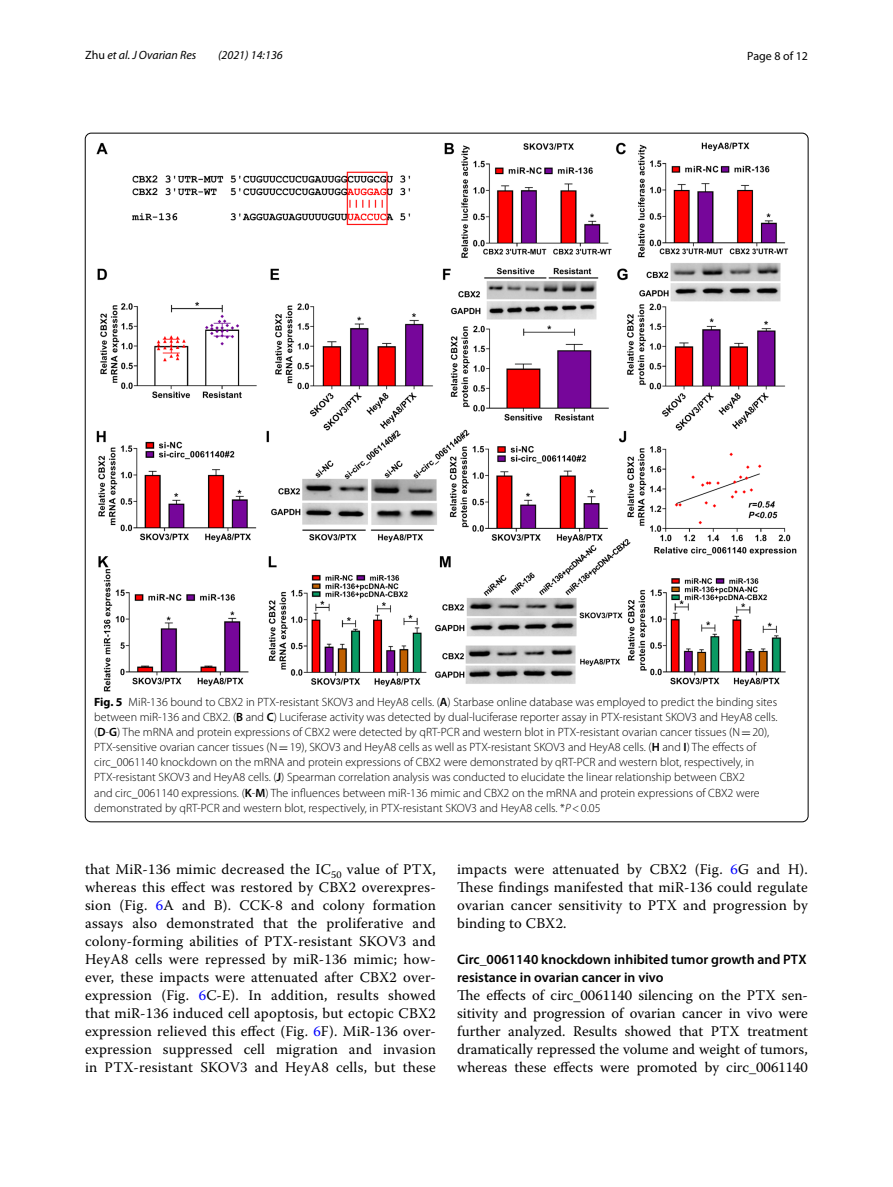
<style>
.page{position:relative;width:893px;height:1187px;background:#fff}
.page>*{position:absolute;margin:0;border:0;box-sizing:border-box;transform-origin:0 0}
.t1{font:14.7px/18px "Warnock Pro";letter-spacing:.015em;color:#000;text-align:justify}
.t2{font:600 13.8px/18px "Myriad Pro";color:#000}
.t3{font:300 12px/15px "Myriad Pro";color:#000}
.t4{font:italic 12px "Myriad Pro";color:#000}
.t5{font:12px "Myriad Pro";color:#000}
.s1{font-style:normal}
.s2{font-weight:700}
.s3{font-weight:600}
.s4{font-family:"MTSY";font-weight:400}
.s5{font-style:italic}
.s6{color:#00f}
</style>
<div class="page">
<img style="left:96px;top:142px;width:701px;height:549px">
<p class="t4" style="left:85px;top:48px;width:113px"><span class="s1">Zhu</span> et al. J Ovarian Res</p>
<p class="t4" style="left:218px;top:48px;width:66px">(2021) 14:136</p>
<p class="t5" style="left:747px;top:48px;width:62px">Page 8 of 12</p>
<p class="t3" style="left:94px;top:695px;width:685px"><span class="s2">Fig. 5</span> MiR-136 bound to CBX2 in PTX-resistant SKOV3 and HeyA8 cells. (<span class="s3">A</span>) Starbase online database was employed to predict the binding sites between miR-136 and CBX2. (<span class="s3">B</span> and <span class="s3">C</span>) Luciferase activity was detected by dual-luciferase reporter assay in PTX-resistant SKOV3 and HeyA8 cells. (<span class="s3">D</span>-<span class="s3">G</span>) The mRNA and protein expressions of CBX2 were detected by qRT-PCR and western blot in PTX-resistant ovarian cancer tissues (N<span class="s4">=</span>20), PTX-sensitive ovarian cancer tissues (N<span class="s4">=</span>19), SKOV3 and HeyA8 cells as well as PTX-resistant SKOV3 and HeyA8 cells. (<span class="s3">H</span> and <span class="s3">I</span>) The effects of circ_0061140 knockdown on the mRNA and protein expressions of CBX2 were demonstrated by qRT-PCR and western blot, respectively, in PTX-resistant SKOV3 and HeyA8 cells. (<span class="s3">J</span>) Spearman correlation analysis was conducted to elucidate the linear relationship between CBX2<br>and circ_0061140 expressions. (<span class="s3">K</span>-<span class="s3">M</span>) The influences between miR-136 mimic and CBX2 on the mRNA and protein expressions of CBX2 were demonstrated by qRT-PCR and western blot, respectively, in PTX-resistant SKOV3 and HeyA8 cells. *<span class="s5">P</span>&lt;0.05</p>
<p class="t1" style="left:85px;top:860px;width:352px">that MiR-136 mimic decreased the IC<sub>50</sub> value of PTX, whereas this effect was restored by CBX2 overexpres&shy;sion (Fig. <span class="s6">6</span>A and B). CCK-8 and colony formation assays also demonstrated that the proliferative and colony-forming abilities of PTX-resistant SKOV3 and HeyA8 cells were repressed by miR-136 mimic; how&shy;ever, these impacts were attenuated after CBX2 over&shy;expression (Fig. <span class="s6">6</span>C-E). In addition, results showed that miR-136 induced cell apoptosis, but ectopic CBX2 expression relieved this effect (Fig. <span class="s6">6</span>F). MiR-136 over&shy;expression suppressed cell migration and invasion in PTX-resistant SKOV3 and HeyA8 cells, but these</p>
<p class="t1" style="left:457px;top:860px;width:352px">impacts were attenuated by CBX2 (Fig. <span class="s6">6</span>G and H).<br>These findings manifested that miR-136 could regulate ovarian cancer sensitivity to PTX and progression by binding to CBX2.</p>
<p class="t2" style="left:457px;top:950px;width:351px">Circ_0061140 knockdown inhibited tumor growth and PTX resistance in ovarian cancer in vivo</p>
<p class="t1" style="left:457px;top:986px;width:352px">The effects of circ_0061140 silencing on the PTX sen&shy;sitivity and progression of ovarian cancer in vivo were further analyzed. Results showed that PTX treatment dramatically repressed the volume and weight of tumors, whereas these effects were promoted by circ_0061140</p>
</div>
